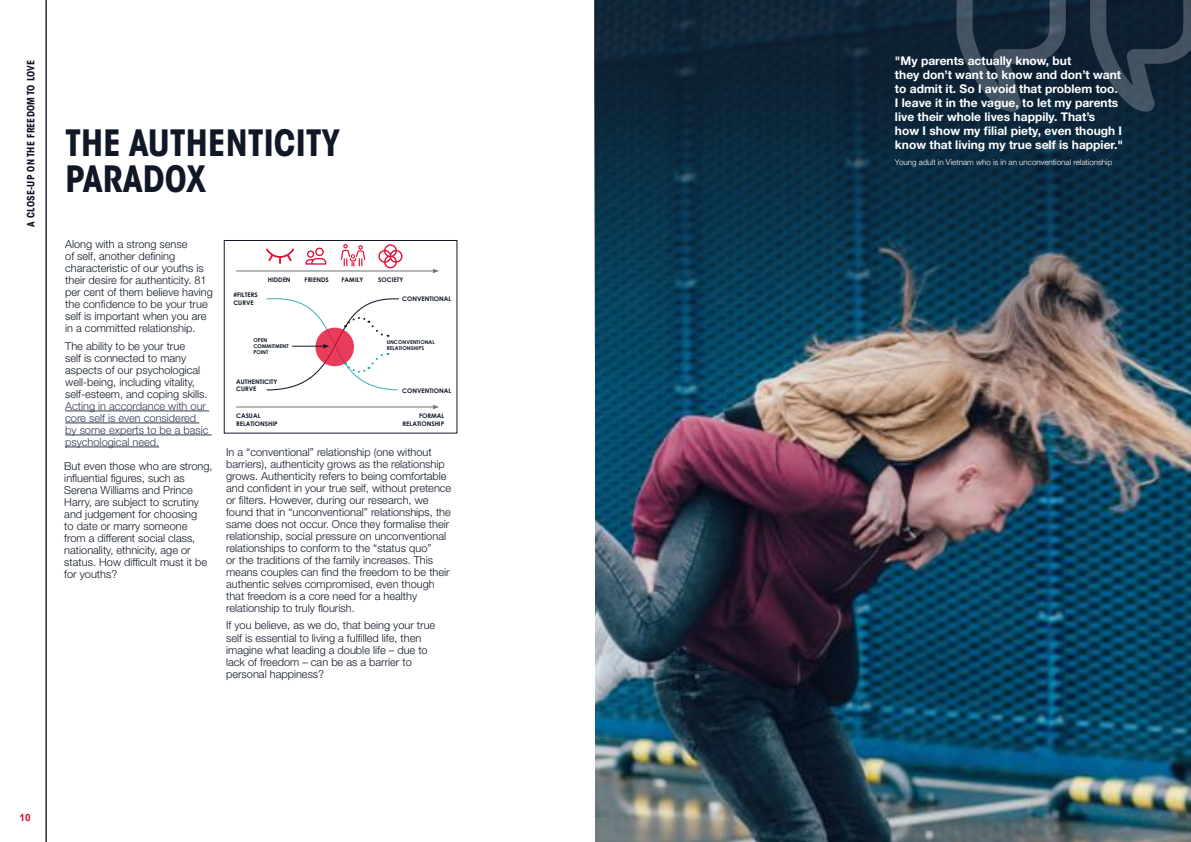
<style>
.page{position:relative;width:1191px;height:842px;background:#fff}
.page>*{position:absolute;margin:0;border:0;box-sizing:border-box;transform-origin:0 0}
.t1{font:700 condensed 36px/36px "ITC Avant Garde Std";color:#101828}
.t2{font:700 12px/14px "Helvetica Neue LT Std";color:#fff}
.t3{font:300 11px/12px "Helvetica Neue LT Std";color:#101828}
.t4{font:300 11px/12px "Helvetica Neue LT Std";color:#323c4f}
.t5{font:700 condensed 10px "ITC Avant Garde Std";letter-spacing:.02em;color:#101828}
.t6{font:700 10px "Arial";color:#e40c33}
.t7{font:300 8px "Helvetica Neue LT Std";color:#fff}
.t8{font:700 6.3px/7.7px "Century Gothic";color:#101828}
.t9{font:700 5.3px/5.8px "Century Gothic";color:#101828}
</style>
<div class="page">
<hr style="left:46px;top:0;width:1px;height:842px;background:#1e2435">
<hr style="left:65px;top:411px;width:144px;height:1px;background:#323c4f">
<hr style="left:65px;top:423px;width:134px;height:1px;background:#323c4f">
<hr style="left:65px;top:435px;width:146px;height:1px;background:#323c4f">
<hr style="left:65px;top:447px;width:94px;height:1px;background:#323c4f">
<svg style="left:266px;top:248px;width:28px;height:16px"></svg>
<svg style="left:305px;top:247px;width:21px;height:18px"></svg>
<svg style="left:341px;top:244px;width:24px;height:23px"></svg>
<svg style="left:378px;top:244px;width:25px;height:25px"></svg>
<svg style="left:266px;top:298px;width:133px;height:93px"></svg>
<hr style="left:236px;top:407px;width:198px;height:1px;background:#706f6f">
<svg style="left:432px;top:405px;width:7px;height:4px"></svg>
<hr style="left:236px;top:271px;width:198px;height:1px;background:#706f6f">
<svg style="left:432px;top:269px;width:7px;height:4px"></svg>
<img style="left:595px;top:382px;width:596px;height:460px">
<svg style="left:594px;top:0;width:597px;height:382px;background:#1a3b4f"></svg>
<svg style="left:956px;top:0;width:110px;height:112px;background:#1f3244"></svg>
<svg style="left:1090px;top:0;width:101px;height:112px;background:#1f3142"></svg>
<p class="t5" style="left:25px;top:227px;width:168px;rotate:-90deg">A CLOSE-UP ON THE FREEDOM TO LOVE</p>
<h1 class="t1" style="left:65px;top:125px;width:276px">THE AUTHENTICITY<br>PARADOX</h1>
<p class="t3" style="left:65px;top:238px;width:149px">Along with a strong sense<br>of self, another defining characteristic of our youths is their desire for authenticity. 81 per cent of them believe having the confidence to be your true self is important when you are in a committed relationship.</p>
<p class="t3" style="left:65px;top:340px;width:144px">The ability to be your true<br>self is connected to many aspects of our psychological well-being, including vitality, self-esteem, and coping skills.</p>
<p class="t4" style="left:65px;top:400px;width:145px">Acting in accordance with our core self is even considered by some experts to be a basic psychological need.</p>
<p class="t3" style="left:64px;top:460px;width:150px">But even those who are strong, influential figures, such as<br>Serena Williams and Prince<br>Harry, are subject to scrutiny and judgement for choosing<br>to date or marry someone<br>from a different social class, nationality, ethnicity, age or status. How difficult must it be for youths?</p>
<p class="t8" style="left:233px;top:291px;width:26px">#FILTERS<br>CURVE</p>
<p class="t8" style="left:268px;top:275px;width:24px">HIDDEN</p>
<p class="t9" style="left:253px;top:337px;width:37px">OPEN<br>COMMITMENT<br>POINT</p>
<p class="t8" style="left:236px;top:377px;width:43px">AUTHENTICITY<br>CURVE</p>
<p class="t8" style="left:305px;top:275px;width:26px">FRIENDS</p>
<p class="t8" style="left:342px;top:275px;width:23px">FAMILY</p>
<p class="t8" style="left:378px;top:275px;width:27px">SOCIETY</p>
<p class="t8" style="left:402px;top:295px;width:51px">CONVENTIONAL</p>
<p class="t9" style="left:387px;top:339px;width:50px">UNCONVENTIONAL<br>RELATIONSHIPS</p>
<p class="t8" style="left:402px;top:386px;width:51px">CONVENTIONAL</p>
<p class="t8" style="left:236px;top:412px;width:43px">CASUAL<br>RELATIONSHIP</p>
<p class="t8" style="left:402px;top:412px;width:43px;text-align:right">FORMAL<br>RELATIONSHIP</p>
<p class="t3" style="left:226px;top:446px;width:227px">In a “conventional” relationship (one without barriers), authenticity grows as the relationship grows. Authenticity refers to being comfortable and confident in your true self, without pretence or filters. However, during our research, we found that in “unconventional” relationships, the same does not occur. Once they formalise their relationship, social pressure on unconventional relationships to conform to the “status quo”<br>or the traditions of the family increases. This means couples can find the freedom to be their authentic selves compromised, even though that freedom is a core need for a healthy relationship to truly flourish.</p>
<p class="t3" style="left:226px;top:619px;width:211px">If you believe, as we do, that being your true self is essential to living a fulfilled life, then imagine what leading a double life – due to lack of freedom – can be as a barrier to personal happiness?</p>
<p class="t6" style="left:20px;top:812px;width:13px">10</p>
<p class="t2" style="left:895px;top:54px;width:229px">"My parents actually know, but<br>they don’t want to know and don’t want to admit it. So I avoid that problem too.<br>I leave it in the vague, to let my parents live their whole lives happily. That’s<br>how I show my filial piety, even though I know that living my true self is happier."</p>
<p class="t7" style="left:895px;top:157px;width:219px">Young adult in Vietnam who is in an unconventional relationship</p>
</div>
